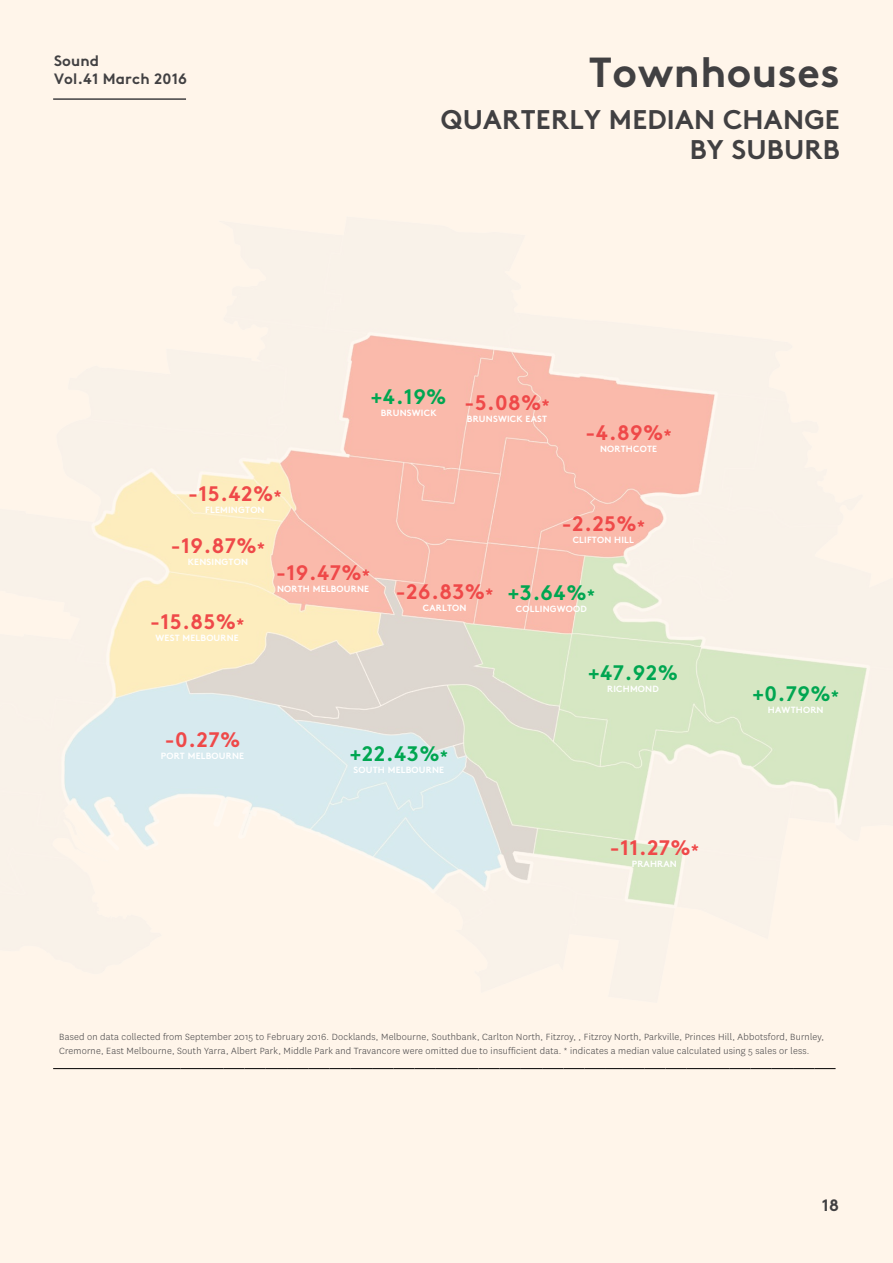
<style>
.page{position:relative;width:893px;height:1263px;background:#fff5ea}
.page>*{position:absolute;margin:0;border:0;box-sizing:border-box;transform-origin:0 0}
.t1{font:700 42px "AS Brown Pro";letter-spacing:.01em;color:#414042}
.t2{font:700 27px/30px "AS Brown Pro";letter-spacing:.01em;color:#414042;text-align:right}
.t3{font:700 21px "AS Brown Pro";letter-spacing:.02em;color:#ef4949}
.t4{font:700 21px "AS Brown Pro";letter-spacing:.02em;color:#00a651}
.t5{font:700 16.5px "AS Brown Pro";color:#414042}
.t6{font:700 15px/18px "AS Brown Pro";letter-spacing:.01em;color:#414042}
.t7{font:300 10.5px/13.5px "National";letter-spacing:.02em;color:#414042}
.t8{font:700 9px "AS Brown Pro";letter-spacing:.02em;color:#fff}
.s1{font-size:15px}
</style>
<div class="page">
<hr style="left:53px;top:98px;width:133px;height:2px;background:#414042">
<img style="left:64px;top:335px;width:803px;height:570px">
<hr style="left:53px;top:1068px;width:128px;height:1px;background:#000">
<svg style="left:181px;top:1068px;width:655px;height:1px"></svg>
<h3 class="t6" style="left:54px;top:50px;width:135px">Sound<br>Vol.41 March 2016</h3>
<h1 class="t1" style="left:589px;top:40px;width:252px">Townhouses</h1>
<h2 class="t2" style="left:441px;top:102px;width:400px">QUARTERLY MEDIAN CHANGE<br>BY SUBURB</h2>
<h3 class="t3" style="left:188px;top:478px;width:95px">-15.42%<span class="s1">*</span></h3>
<p class="t8" style="left:205px;top:503px;width:61px">FLEMINGTON</p>
<h3 class="t4" style="left:371px;top:380px;width:77px">+4.19%</h3>
<p class="t8" style="left:381px;top:406px;width:57px">BRUNSWICK</p>
<h3 class="t3" style="left:464px;top:386px;width:87px">-5.08%<span class="s1">*</span></h3>
<p class="t8" style="left:467px;top:411px;width:82px">BRUNSWICK EAST</p>
<h3 class="t3" style="left:586px;top:417px;width:87px">-4.89%<span class="s1">*</span></h3>
<p class="t8" style="left:600px;top:442px;width:59px">NORTHCOTE</p>
<h3 class="t3" style="left:171px;top:530px;width:96px">-19.87%<span class="s1">*</span></h3>
<p class="t8" style="left:188px;top:555px;width:62px">KENSINGTON</p>
<h3 class="t3" style="left:150px;top:606px;width:95px">-15.85%<span class="s1">*</span></h3>
<p class="t8" style="left:156px;top:631px;width:85px">WEST MELBOURNE</p>
<h3 class="t3" style="left:276px;top:556px;width:95px">-19.47%<span class="s1">*</span></h3>
<p class="t8" style="left:277px;top:582px;width:94px">NORTH MELBOURNE</p>
<h3 class="t3" style="left:396px;top:575px;width:99px">-26.83%<span class="s1">*</span></h3>
<p class="t8" style="left:423px;top:600px;width:45px">CARLTON</p>
<h3 class="t3" style="left:165px;top:724px;width:77px">-0.27%</h3>
<p class="t8" style="left:161px;top:749px;width:85px">PORT MELBOURNE</p>
<h3 class="t4" style="left:350px;top:737px;width:99px">+22.43%<span class="s1">*</span></h3>
<p class="t8" style="left:354px;top:762px;width:92px">SOUTH MELBOURNE</p>
<h3 class="t3" style="left:562px;top:508px;width:85px">-2.25%<span class="s1">*</span></h3>
<p class="t8" style="left:573px;top:533px;width:63px">CLIFTON HILL</p>
<h3 class="t4" style="left:508px;top:576px;width:88px">+3.64%<span class="s1">*</span></h3>
<p class="t8" style="left:516px;top:602px;width:72px">COLLINGWOOD</p>
<h3 class="t4" style="left:588px;top:657px;width:91px">+47.92%</h3>
<p class="t8" style="left:607px;top:682px;width:53px">RICHMOND</p>
<h3 class="t3" style="left:610px;top:832px;width:91px">-11.27%<span class="s1">*</span></h3>
<p class="t8" style="left:632px;top:857px;width:47px">PRAHRAN</p>
<h3 class="t4" style="left:753px;top:677px;width:88px">+0.79%<span class="s1">*</span></h3>
<p class="t8" style="left:768px;top:703px;width:57px">HAWTHORN</p>
<p class="t7" style="left:59px;top:1030px;width:766px">Based on data collected from September 2015 to February 2016. Docklands, Melbourne, Southbank, Carlton North, Fitzroy, , Fitzroy North, Parkville, Princes Hill, Abbotsford, Burnley,<br>Cremorne, East Melbourne, South Yarra, Albert Park, Middle Park and Travancore were omitted due to insufficient data. * indicates a median value calculated using 5 sales or less.</p>
<h3 class="t5" style="left:822px;top:1192px;width:19px">18</h3>
</div>
